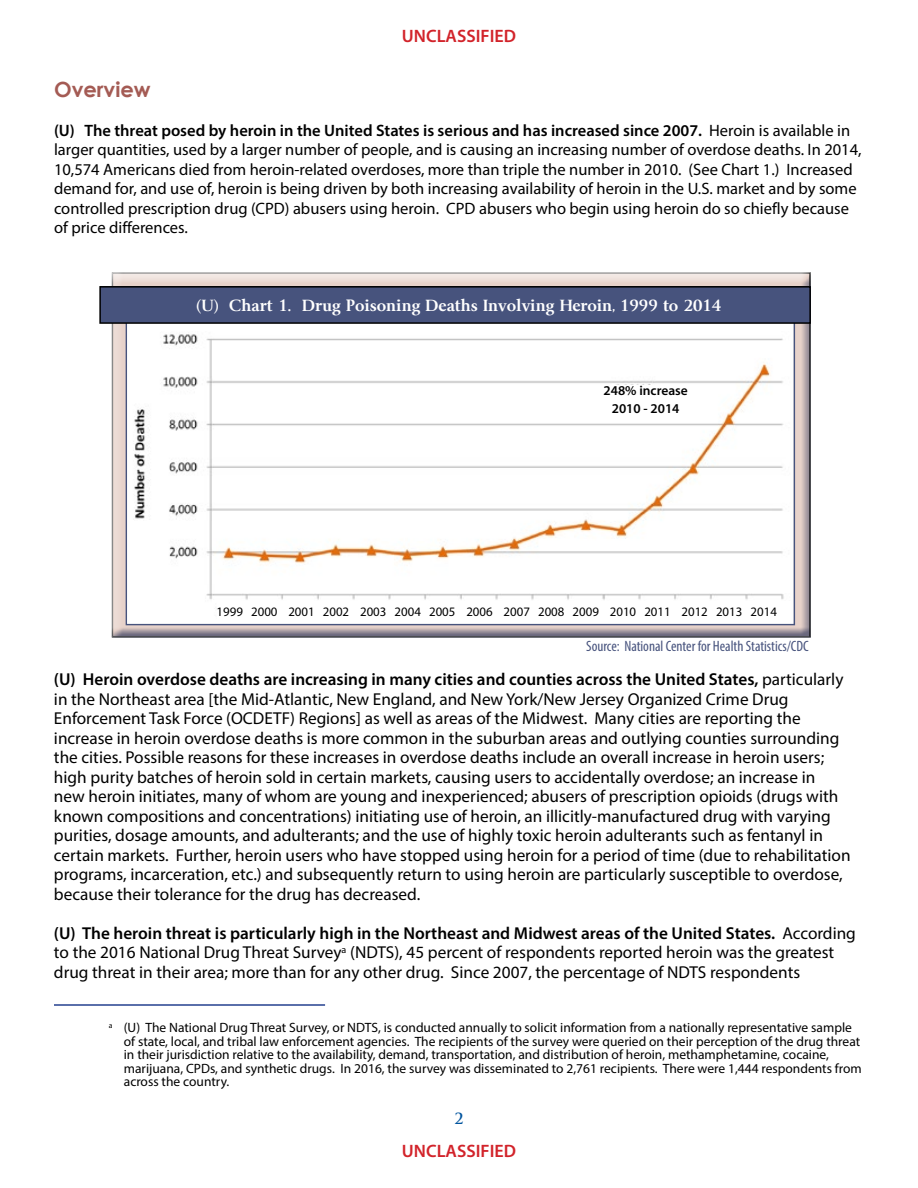
<style>
.page{position:relative;width:918px;height:1188px;background:#fff}
.page>*{position:absolute;margin:0;border:0;box-sizing:border-box;transform-origin:0 0}
.t1{font:700 21px "Century Gothic";color:#a45b54}
.t2{font:600 18px "Myriad Pro";color:#d2232a}
.t3{font:17.25px/19.5px "Myriad Pro";color:#000}
.t4{font:16.5px/19.5px "Myriad Pro";color:#000}
.t5{font:700 15px "Byington";color:#fff}
.t6{font:condensed 15px "Myriad Pro";color:#47537d}
.t7{font:700 15px "Trajan Pro";color:#00549e}
.t8{font:13.5px/13.5px "Myriad Pro";color:#000}
.t9{font:600 13.5px/18px "Myriad Pro";color:#000;text-align:center}
.t10{font:12.9px "Myriad Pro";color:#000}
.s1{font-weight:600}
</style>
<div class="page">
<hr style="left:54px;top:1004px;width:271px;height:2px;background:#25408f">
<div style="left:106px;top:265px;width:716px;height:373px;background:#47537d;opacity:.75"></div>
<img style="left:128px;top:324px;width:665px;height:299px">
<div style="left:100px;top:287px;width:710px;height:36px;background:#47537d"></div>
<div style="left:99px;top:286px;width:712px;height:38px;border:2px solid #000"></div>
<div style="left:590px;top:385px;width:112px;height:36px;background:#fff"></div>
<div style="left:217px;top:601px;width:574px;height:21px;background:#fff"></div>
<p class="t2" style="left:402px;top:24px;width:116px">UNCLASSIFIED</p>
<p class="t1" style="left:54px;top:73px;width:98px">Overview</p>
<p class="t4" style="left:54px;top:120px;width:809px"><span class="s1">(U) The threat posed by heroin in the United States is serious and has increased since 2007.</span> Heroin is available in larger quantities, used by a larger number of people, and is causing an increasing number of overdose deaths. In 2014, 10,574 Americans died from heroin-related overdoses, more than triple the number in 2010. (See Chart 1.) Increased demand for, and use of, heroin is being driven by both increasing availability of heroin in the U.S. market and by some controlled prescription drug (CPD) abusers using heroin. CPD abusers who begin using heroin do so chiefly because of price differences.</p>
<p class="t5" style="left:197px;top:297px;width:526px">(U) Chart 1. Drug Poisoning Deaths Involving Heroin, 1999 to 2014</p>
<p class="t9" style="left:604px;top:381px;width:86px">248% increase<br>2010 - 2014</p>
<p class="t10" style="left:217px;top:604px;width:562px">1999 2000 2001 2002 2003 2004 2005 2006 2007 2008 2009 2010 2011 2012 2013 2014</p>
<p class="t6" style="left:586px;top:637px;width:224px">Source: National Center for Health Statistics/CDC</p>
<p class="t3" style="left:54px;top:670px;width:798px"><span class="s1">(U) Heroin overdose deaths are increasing in many cities and counties across the United States,</span> particularly in the Northeast area [the Mid-Atlantic, New England, and New York/New Jersey Organized Crime Drug Enforcement Task Force (OCDETF) Regions] as well as areas of the Midwest. Many cities are reporting the increase in heroin overdose deaths is more common in the suburban areas and outlying counties surrounding the cities. Possible reasons for these increases in overdose deaths include an overall increase in heroin users; high purity batches of heroin sold in certain markets, causing users to accidentally overdose; an increase in new heroin initiates, many of whom are young and inexperienced; abusers of prescription opioids (drugs with known compositions and concentrations) initiating use of heroin, an illicitly-manufactured drug with varying purities, dosage amounts, and adulterants; and the use of highly toxic heroin adulterants such as fentanyl in certain markets. Further, heroin users who have stopped using heroin for a period of time (due to rehabilitation programs, incarceration, etc.) and subsequently return to using heroin are particularly susceptible to overdose, because their tolerance for the drug has decreased.</p>
<p class="t3" style="left:54px;top:923px;width:804px"><span class="s1">(U) The heroin threat is particularly high in the Northeast and Midwest areas of the United States.</span> According to the 2016 National Drug Threat Survey<sup>a</sup> (NDTS), 45 percent of respondents reported heroin was the greatest drug threat in their area; more than for any other drug. Since 2007, the percentage of NDTS respondents</p>
<p class="t8" style="left:124px;top:1021px;width:739px;text-indent:-15px"><sup>a</sup> (U) The National Drug Threat Survey, or NDTS, is conducted annually to solicit information from a nationally representative sample of state, local, and tribal law enforcement agencies. The recipients of the survey were queried on their perception of the drug threat in their jurisdiction relative to the availability, demand, transportation, and distribution of heroin, methamphetamine, cocaine, marijuana, CPDs, and synthetic drugs. In 2016, the survey was disseminated to 2,761 recipients. There were 1,444 respondents from across the country.</p>
<p class="t7" style="left:455px;top:1109px;width:10px">2</p>
<p class="t2" style="left:402px;top:1139px;width:116px">UNCLASSIFIED</p>
</div>
